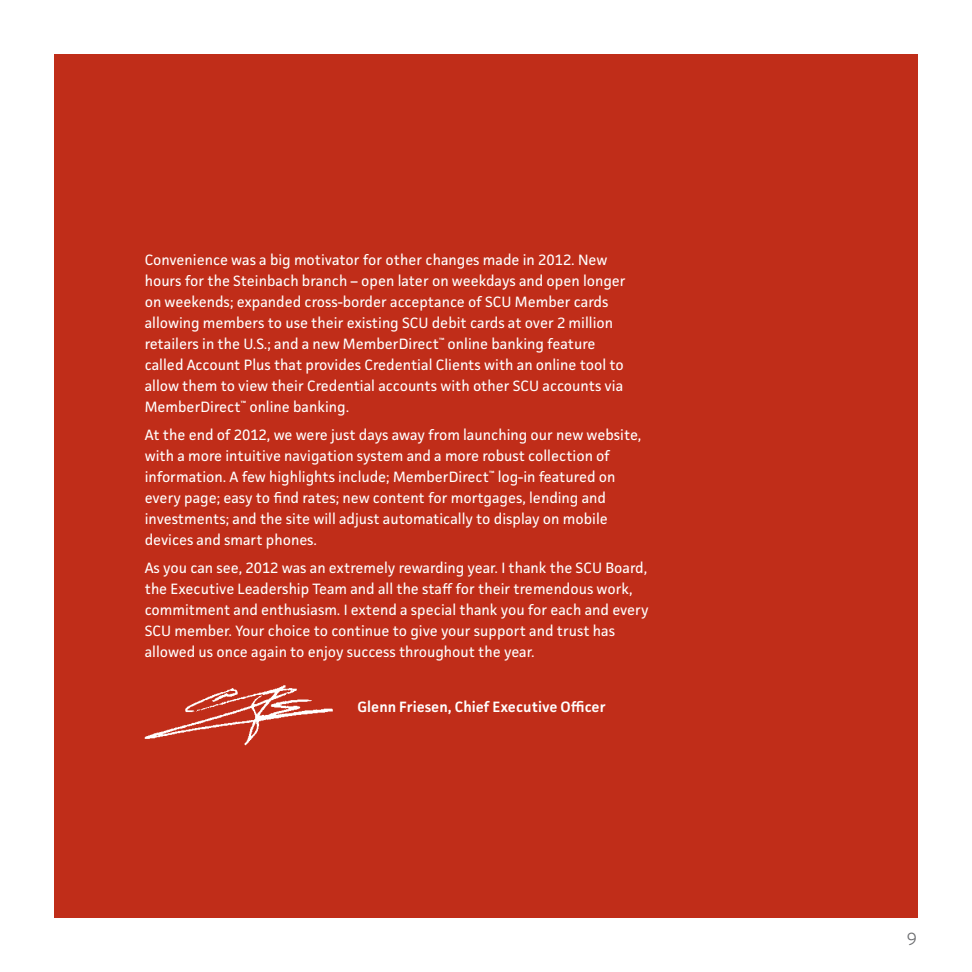
<style>
.page{position:relative;width:972px;height:972px;background:#fff}
.page>*{position:absolute;margin:0;border:0;box-sizing:border-box;transform-origin:0 0}
.t1{font:18px "Whitney";color:#6c6d70}
.Body_Copy{font:15px/21px "Facit";color:#fff}
.Body_Copy-2{font:600 15px "Facit";color:#fff}
</style>
<div class="page">
<div style="left:54px;top:54px;width:864px;height:864px;background:#c02d19"></div>
<img style="left:144px;top:685px;width:189px;height:61px">
<p class="Body_Copy" style="left:145px;top:249px;width:483px">Convenience was a big motivator for other changes made in 2012. New hours for the Steinbach branch – open later on weekdays and open longer on weekends; expanded cross-border acceptance of SCU Member cards allowing members to use their existing SCU debit cards at over 2 million retailers in the U.S.; and a new MemberDirect<sup>™</sup> online banking feature called Account Plus that provides Credential Clients with an online tool to allow them to view their Credential accounts with other SCU accounts via MemberDirect<sup>™</sup> online banking.</p>
<p class="Body_Copy" style="left:145px;top:424px;width:498px">At the end of 2012, we were just days away from launching our new website, with a more intuitive navigation system and a more robust collection of information. A few highlights include; MemberDirect<sup>™</sup> log-in featured on every page; easy to find rates; new content for mortgages, lending and investments; and the site will adjust automatically to display on mobile devices and smart phones.</p>
<p class="Body_Copy" style="left:145px;top:557px;width:505px">As you can see, 2012 was an extremely rewarding year. I thank the SCU Board, the Executive Leadership Team and all the staff for their tremendous work, commitment and enthusiasm. I extend a special thank you for each and every SCU member. Your choice to continue to give your support and trust has allowed us once again to enjoy success throughout the year.</p>
<p class="Body_Copy-2" style="left:358px;top:698px;width:250px">Glenn Friesen, Chief Executive Officer</p>
<p class="t1" style="left:907px;top:927px;width:12px">9</p>
</div>
